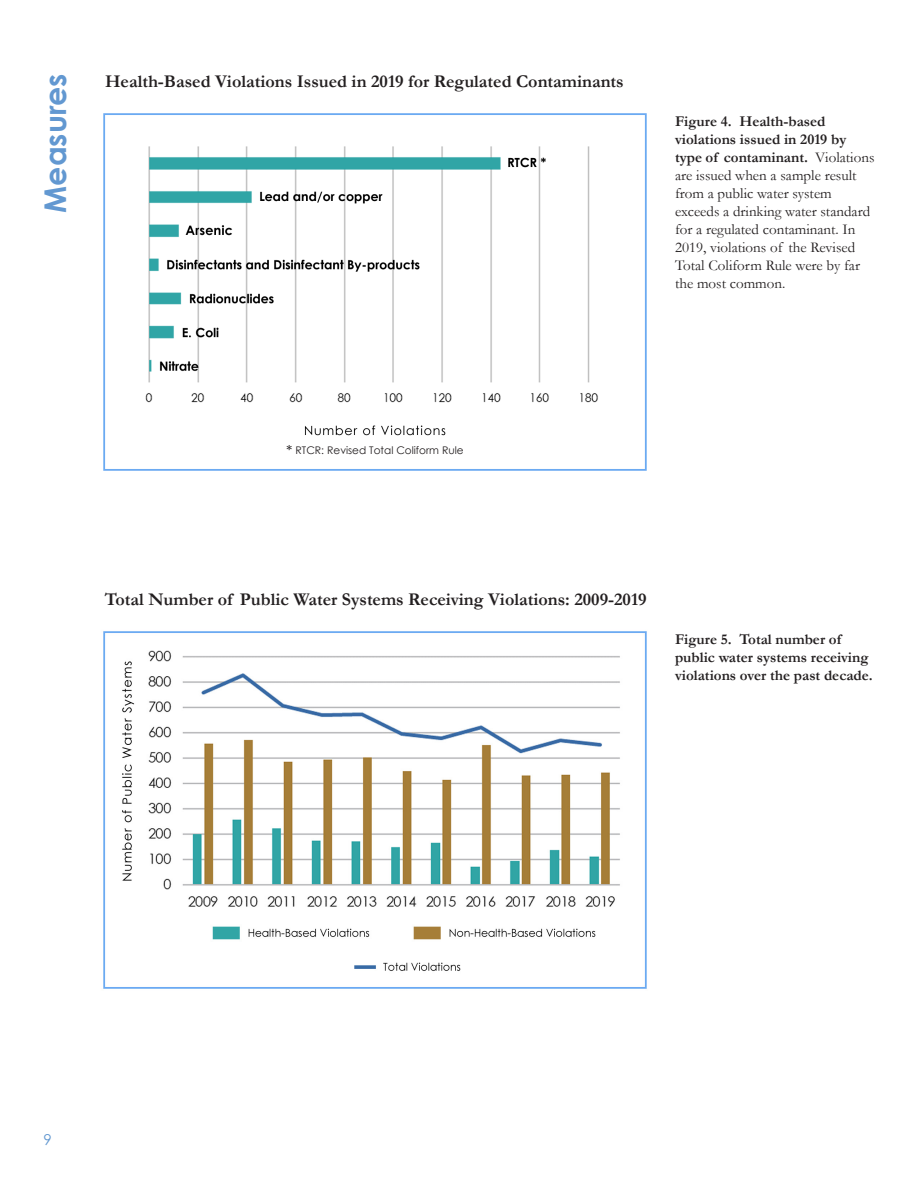
<style>
.page{position:relative;width:918px;height:1188px;background:#fff}
.page>*{position:absolute;margin:0;border:0;box-sizing:border-box;transform-origin:0 0}
.t1{font:700 30px "Century Gothic";color:#6298d1}
.t2{font:700 18px "Garamond";color:#231f20}
.t3{font:15px/18px "Garamond";color:#231f20}
.t4{font:700 15px/18px "Garamond";color:#231f20}
.t5{font:15px "Century Gothic";color:#6298d1}
.t6{font:10.5px "Century Gothic";color:#231f20}
.s1{font-weight:700}
.s2{font-size:15px}
</style>
<div class="page">
<img style="left:103px;top:113px;width:544px;height:358px">
<img style="left:103px;top:631px;width:544px;height:358px">
<p class="t1" style="left:32px;top:213px;width:141px;rotate:-90deg">Measures</p>
<p class="t2" style="left:105px;top:69px;width:520px">Health-Based Violations Issued in 2019 for Regulated Contaminants</p>
<p class="t3" style="left:675px;top:112px;width:201px"><span class="s1">Figure 4. Health-based violations issued in 2019 by type of contaminant.</span> Violations are issued when a sample result from a public water system exceeds a drinking water standard for a regulated contaminant. In<br>2019, violations of the Revised<br>Total Coliform Rule were by far the most common.</p>
<p class="t6" style="left:286px;top:443px;width:179px"><span class="s2">*</span> RTCR: Revised Total Coliform Rule</p>
<p class="t2" style="left:105px;top:587px;width:543px">Total Number of Public Water Systems Receiving Violations: 2009-2019</p>
<p class="t4" style="left:675px;top:631px;width:199px">Figure 5. Total number of public water systems receiving violations over the past decade.</p>
<p class="t5" style="left:44px;top:1129px;width:10px">9</p>
</div>
